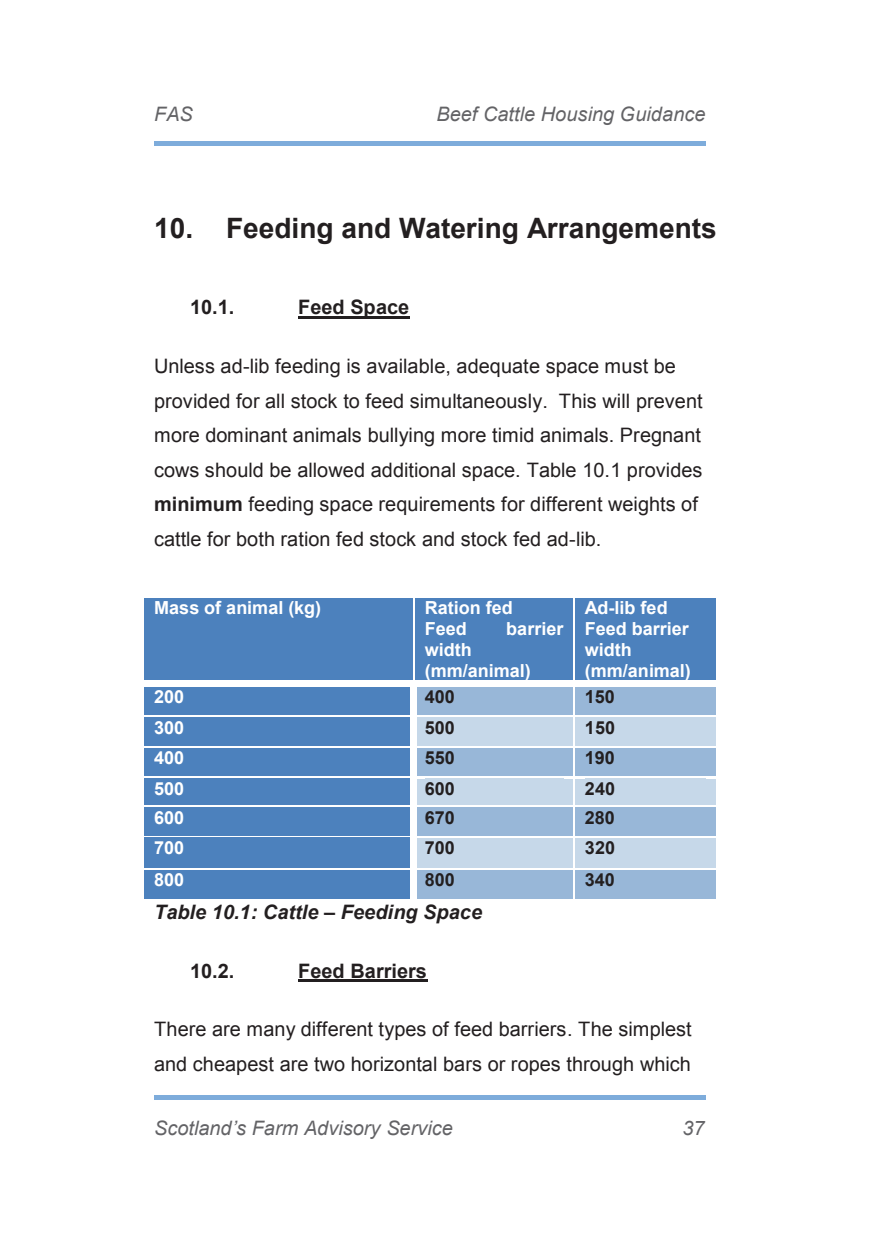
<style>
.page{position:relative;width:888px;height:1236px;background:#fff}
.page>*{position:absolute;margin:0;border:0;box-sizing:border-box;transform-origin:0 0}
.t1{font:700 28px "Arial";color:#231f20}
.t2{font:20px/34.6px "Arial";color:#231f20}
.t3{font:700 20px "Arial";color:#231f20}
.t4{font:italic 20px "Arial";color:#636366}
.t5{font:italic 20px "Arial";color:#636366}
.t6{font:italic 700 20px "Arial";color:#231f20}
.t7{font:700 18px/20.8px "Arial";letter-spacing:.005em;color:#fff}
.t8{font:700 18px "Arial";letter-spacing:.005em;color:#231f20}
.s1{font-weight:700}
.s2{font-style:inherit}
</style>
<div class="page">
<hr style="left:154px;top:142px;width:551px;height:4px;background:#7eacdb">
<div style="left:154px;top:1095px;width:551px;height:5px;background:#7eacdb"></div>
<hr style="left:298px;top:316px;width:111px;height:3px;background:#231f20">
<div style="left:144px;top:598px;width:269px;height:83px;background:#4c81bd"></div>
<div style="left:414px;top:598px;width:158px;height:83px;background:#4c81bd"></div>
<div style="left:575px;top:598px;width:140px;height:83px;background:#4c81bd"></div>
<div style="left:144px;top:687px;width:266px;height:28px;background:#4c81bd"></div>
<div style="left:414px;top:687px;width:158px;height:28px;background:#98b7d8"></div>
<div style="left:575px;top:687px;width:140px;height:28px;background:#98b7d8"></div>
<div style="left:410px;top:687px;width:6px;height:28px;background:#fff"></div>
<div style="left:144px;top:718px;width:266px;height:28px;background:#4c81bd"></div>
<div style="left:414px;top:718px;width:159px;height:28px;background:#c6d8e9"></div>
<div style="left:574px;top:718px;width:141px;height:28px;background:#c6d8e9"></div>
<hr style="left:144px;top:717px;width:266px;height:1px;background:#4c81bd">
<div style="left:410px;top:717px;width:6px;height:29px;background:#fff"></div>
<div style="left:144px;top:748px;width:266px;height:28px;background:#4c81bd"></div>
<div style="left:414px;top:748px;width:158px;height:28px;background:#98b7d8"></div>
<div style="left:575px;top:748px;width:140px;height:28px;background:#98b7d8"></div>
<svg style="left:574px;top:717px;width:3px;height:29px"></svg>
<div style="left:410px;top:748px;width:6px;height:28px;background:#fff"></div>
<div style="left:144px;top:779px;width:266px;height:26px;background:#4c81bd"></div>
<div style="left:414px;top:779px;width:159px;height:26px;background:#c6d8e9"></div>
<div style="left:574px;top:779px;width:141px;height:26px;background:#c6d8e9"></div>
<hr style="left:144px;top:778px;width:266px;height:1px;background:#4c81bd">
<div style="left:410px;top:778px;width:6px;height:27px;background:#fff"></div>
<div style="left:144px;top:808px;width:266px;height:28px;background:#4c81bd"></div>
<div style="left:414px;top:808px;width:158px;height:28px;background:#98b7d8"></div>
<div style="left:575px;top:808px;width:140px;height:28px;background:#98b7d8"></div>
<svg style="left:574px;top:779px;width:1px;height:26px"></svg>
<div style="left:410px;top:807px;width:6px;height:29px;background:#fff"></div>
<div style="left:144px;top:838px;width:266px;height:30px;background:#4c81bd"></div>
<div style="left:414px;top:838px;width:159px;height:30px;background:#c6d8e9"></div>
<div style="left:574px;top:838px;width:141px;height:30px;background:#c6d8e9"></div>
<hr style="left:144px;top:837px;width:266px;height:1px;background:#4c81bd">
<div style="left:410px;top:838px;width:6px;height:30px;background:#fff"></div>
<div style="left:144px;top:870px;width:266px;height:28px;background:#4c81bd"></div>
<div style="left:414px;top:870px;width:158px;height:28px;background:#98b7d8"></div>
<div style="left:575px;top:870px;width:140px;height:28px;background:#98b7d8"></div>
<div style="left:410px;top:870px;width:6px;height:29px;background:#fff"></div>
<hr style="left:298px;top:980px;width:129px;height:2px;background:#231f20">
<p class="t4" style="left:154px;top:101px;width:40px">FAS</p>
<p class="t4" style="left:436px;top:101px;width:270px">Beef Cattle Housing Guidance</p>
<h1 class="t1" style="left:154px;top:209px;width:564px">10. Feeding and Watering Arrangements</h1>
<p class="t3" style="left:190px;top:294px;width:46px">10.1.</p>
<p class="t3" style="left:298px;top:294px;width:112px">Feed Space</p>
<p class="t2" style="left:154px;top:349px;width:550px">Unless ad-lib feeding is available, adequate space must be provided for all stock to feed simultaneously. This will prevent more dominant animals bullying more timid animals. Pregnant cows should be allowed additional space. Table 10.1 provides <span class="s1">minimum</span> feeding space requirements for different weights of cattle for both ration fed stock and stock fed ad-lib.</p>
<p class="t7" style="left:154px;top:598px;width:169px">Mass of animal (kg)</p>
<p class="t7" style="left:424px;top:598px;width:90px">Ration fed<br>Feed</p>
<p class="t7" style="left:506px;top:619px;width:59px">barrier</p>
<p class="t7" style="left:424px;top:640px;width:108px">width (mm/animal)</p>
<p class="t7" style="left:584px;top:598px;width:108px">Ad-lib fed<br>Feed barrier width (mm/animal)</p>
<p class="t7" style="left:154px;top:687px;width:32px">200</p>
<p class="t8" style="left:424px;top:685px;width:32px">400</p>
<p class="t8" style="left:584px;top:685px;width:32px">150</p>
<p class="t7" style="left:154px;top:718px;width:32px">300</p>
<p class="t8" style="left:424px;top:716px;width:32px">500</p>
<p class="t8" style="left:584px;top:716px;width:32px">150</p>
<p class="t7" style="left:154px;top:748px;width:32px">400</p>
<p class="t8" style="left:424px;top:746px;width:32px">550</p>
<p class="t8" style="left:584px;top:746px;width:32px">190</p>
<p class="t7" style="left:154px;top:779px;width:32px">500</p>
<p class="t8" style="left:424px;top:777px;width:32px">600</p>
<p class="t8" style="left:584px;top:777px;width:32px">240</p>
<p class="t7" style="left:154px;top:808px;width:32px">600</p>
<p class="t8" style="left:424px;top:806px;width:32px">670</p>
<p class="t8" style="left:584px;top:806px;width:32px">280</p>
<p class="t7" style="left:154px;top:838px;width:32px">700</p>
<p class="t8" style="left:424px;top:836px;width:32px">700</p>
<p class="t8" style="left:584px;top:836px;width:32px">320</p>
<p class="t7" style="left:154px;top:870px;width:32px">800</p>
<p class="t8" style="left:424px;top:868px;width:32px">800</p>
<p class="t8" style="left:584px;top:868px;width:32px">340</p>
<p class="t6" style="left:154px;top:899px;width:329px">Table 10.1: Cattle <span class="s2">–</span> Feeding Space</p>
<p class="t3" style="left:190px;top:957px;width:46px">10.2.</p>
<p class="t3" style="left:298px;top:957px;width:130px">Feed Barriers</p>
<p class="t2" style="left:154px;top:1012px;width:539px">There are many different types of feed barriers. The simplest and cheapest are two horizontal bars or ropes through which</p>
<p class="t5" style="left:154px;top:1115px;width:300px">Scotland’s Farm Advisory Service</p>
<p class="t4" style="left:682px;top:1115px;width:24px">37</p>
</div>
